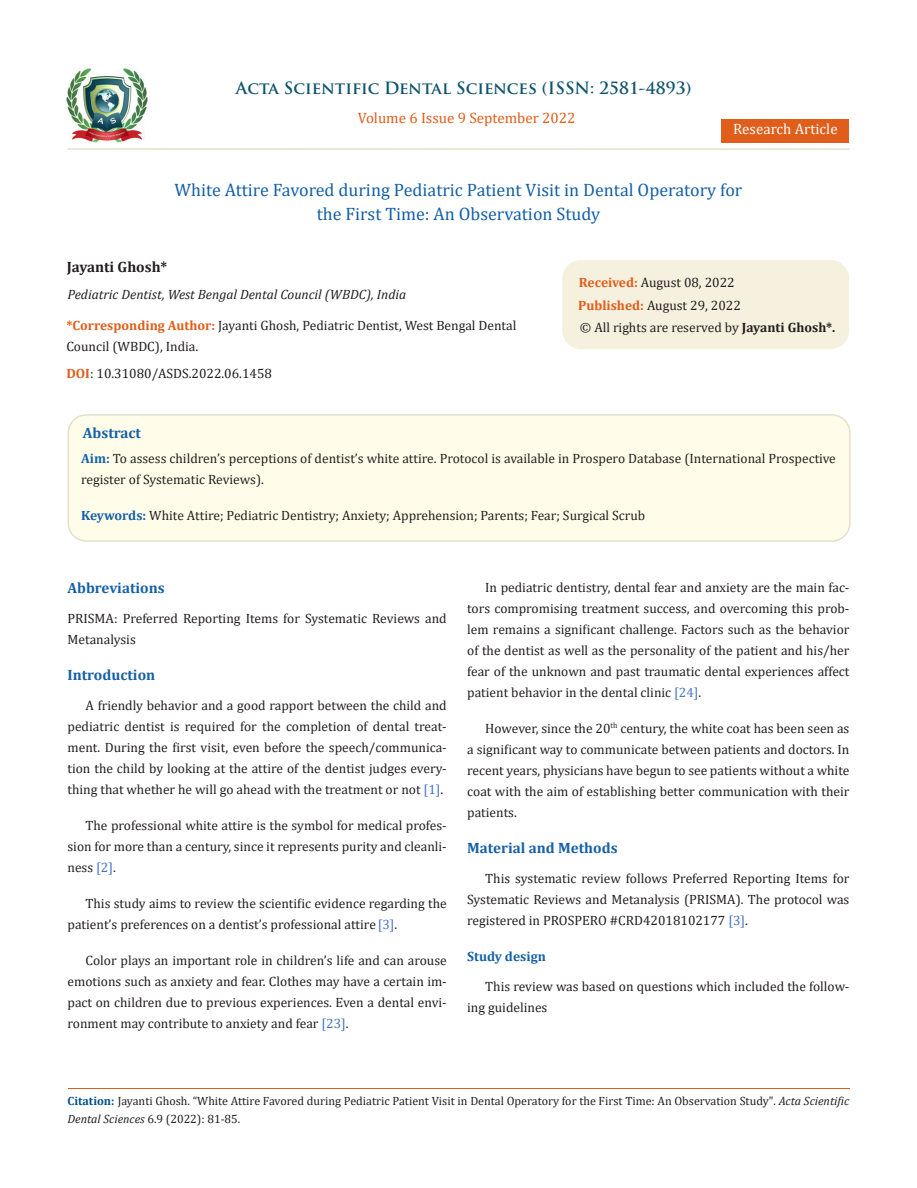
<style>
.page{position:relative;width:917px;height:1188px;background:#fff}
.page>*{position:absolute;margin:0;border:0;box-sizing:border-box;transform-origin:0 0}
.t1{font:18px/24px "Cambria";color:#1560a6;text-align:center}
.t2{font:700 16.5px "Trajan Pro";color:#0e546a}
.t3{font:700 15px "Cambria";color:#1560a6}
.t4{font:15px "Cambria";color:#e05d1a}
.t5{font:15px "Cambria";color:#fff}
.t6{font:700 15px "Cambria";color:#231f20}
.t7{font:13.5px/21px "Cambria";color:#231f20;text-align:justify}
.t8{font:italic 13.5px "Cambria";color:#231f20}
.t9{font:700 13.5px "Cambria";color:#1560a6}
.t10{font:12px/18px "Cambria";color:#231f20}
.s1{font-weight:700;color:#e05d1a}
.s2{font-weight:700}
.s3{font-weight:700;color:#1560a6}
.s4{color:#4472c4}
.s5{font-weight:700;color:#035089}
.s6{font-style:italic}
</style>
<div class="page">
<img style="left:67px;top:68px;width:80px;height:74px">
<div style="left:721px;top:119px;width:128px;height:23px;background:#e05d1a"></div>
<div style="left:563px;top:261px;width:285px;height:87px;background:#f6f0df;border-radius:18px"></div>
<div style="left:562px;top:260px;width:287px;height:89px;border:2px solid #f6f0df;border-radius:18px"></div>
<div style="left:68px;top:415px;width:781px;height:126px;background:#fffde9;border-radius:18px"></div>
<div style="left:67px;top:414px;width:783px;height:128px;border:2px solid #e5dfce;border-radius:18px"></div>
<hr style="left:68px;top:1088px;width:781px;height:1px;background:#e05d1a">
<hr style="left:67px;top:148px;width:782px;height:2px;background:#e5dfce">
<p class="t2" style="left:236px;top:77px;width:457px">Acta Scientific Dental Sciences (ISSN: 2581-4893)</p>
<p class="t4" style="left:358px;top:109px;width:219px">Volume 6 Issue 9 September 2022</p>
<p class="t5" style="left:733px;top:120px;width:106px">Research Article</p>
<p class="t1" style="left:174px;top:178px;width:569px">White Attire Favored during Pediatric Patient Visit in Dental Operatory for the First Time: An Observation Study</p>
<p class="t6" style="left:67px;top:257px;width:102px">Jayanti Ghosh*</p>
<p class="t8" style="left:67px;top:285px;width:340px">Pediatric Dentist, West Bengal Dental Council (WBDC), India</p>
<p class="t7" style="left:66px;top:314px;width:451px"><span class="s1">*Corresponding Author:</span> Jayanti Ghosh, Pediatric Dentist, West Bengal Dental<br>Council (WBDC), India.</p>
<p class="t7" style="left:66px;top:362px;width:207px"><span class="s1">DOI</span>: 10.31080/ASDS.2022.06.1458</p>
<p class="t7" style="left:579px;top:272px;width:157px"><span class="s1">Received:</span> August 08, 2022</p>
<p class="t7" style="left:578px;top:295px;width:164px"><span class="s1">Published:</span> August 29, 2022</p>
<p class="t7" style="left:580px;top:316px;width:257px">© All rights are reserved by <span class="s2">Jayanti Ghosh*.</span></p>
<p class="t3" style="left:83px;top:423px;width:60px">Abstract</p>
<p class="t7" style="left:81px;top:448px;width:756px"><span class="s3">Aim:</span> To assess children’s perceptions of dentist’s white attire. Protocol is available in Prospero Database (International Prospective register of Systematic Reviews).</p>
<p class="t7" style="left:81px;top:505px;width:565px"><span class="s3">Keywords:</span> White Attire; Pediatric Dentistry; Anxiety; Apprehension; Parents; Fear; Surgical Scrub</p>
<p class="t3" style="left:67px;top:578px;width:99px">Abbreviations</p>
<p class="t7" style="left:67px;top:608px;width:381px">PRISMA: Preferred Reporting Items for Systematic Reviews and<br>Metanalysis</p>
<p class="t3" style="left:67px;top:665px;width:89px">Introduction</p>
<p class="t7" style="left:67px;top:695px;width:381px;text-indent:18px">A friendly behavior and a good rapport between the child and pediatric dentist is required for the completion of dental treat&shy;ment. During the first visit, even before the speech/communica&shy;tion the child by looking at the attire of the dentist judges every&shy;thing that whether he will go ahead with the treatment or not <span class="s4">[1]</span>.</p>
<p class="t7" style="left:67px;top:815px;width:381px;text-indent:18px">The professional white attire is the symbol for medical profes&shy;sion for more than a century, since it represents purity and cleanli&shy;ness <span class="s4">[2]</span>.</p>
<p class="t7" style="left:67px;top:893px;width:381px;text-indent:18px">This study aims to review the scientific evidence regarding the patient’s preferences on a dentist’s professional attire <span class="s4">[3]</span>.</p>
<p class="t7" style="left:67px;top:950px;width:381px;text-indent:18px">Color plays an important role in children’s life and can arouse emotions such as anxiety and fear. Clothes may have a certain im&shy;pact on children due to previous experiences. Even a dental envi&shy;ronment may contribute to anxiety and fear <span class="s4">[23]</span>.</p>
<p class="t7" style="left:467px;top:577px;width:384px;text-indent:18px">In pediatric dentistry, dental fear and anxiety are the main fac&shy;tors compromising treatment success, and overcoming this prob&shy;lem remains a significant challenge. Factors such as the behavior of the dentist as well as the personality of the patient and his/her fear of the unknown and past traumatic dental experiences affect patient behavior in the dental clinic <span class="s4">[24]</span>.</p>
<p class="t7" style="left:467px;top:718px;width:384px;text-indent:18px">However, since the 20<sup>th</sup> century, the white coat has been seen as a significant way to communicate between patients and doctors. In recent years, physicians have begun to see patients without a white coat with the aim of establishing better communication with their patients.</p>
<p class="t3" style="left:467px;top:837px;width:152px">Material and Methods</p>
<p class="t7" style="left:467px;top:868px;width:384px;text-indent:18px">This systematic review follows Preferred Reporting Items for Systematic Reviews and Metanalysis (PRISMA). The protocol was registered in PROSPERO #CRD42018102177 <span class="s4">[3]</span>.</p>
<p class="t9" style="left:467px;top:947px;width:80px">Study design</p>
<p class="t7" style="left:467px;top:976px;width:384px;text-indent:18px">This review was based on questions which included the follow&shy;ing guidelines</p>
<p class="t10" style="left:68px;top:1092px;width:783px"><span class="s5">Citation:</span> Jayanti Ghosh. “White Attire Favored during Pediatric Patient Visit in Dental Operatory for the First Time: An Observation Study". <span class="s6">Acta Scientific<br>Dental Sciences</span> 6.9 (2022): 81-85.</p>
</div>
